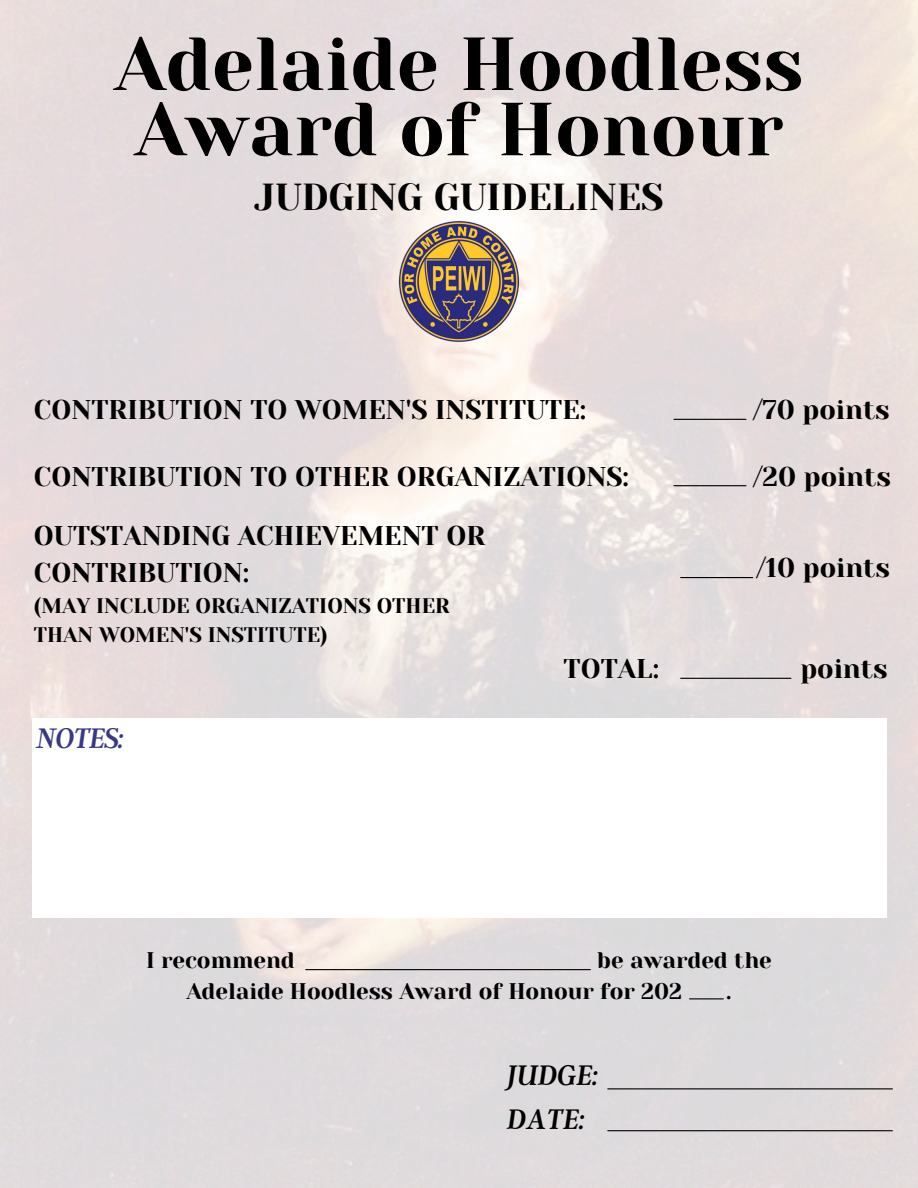
<style>
.page{position:relative;width:918px;height:1188px;background:#fff}
.page>*{position:absolute;margin:0;border:0;box-sizing:border-box;transform-origin:0 0}
.t1{font:75px/65.2px "Yeseva One";color:#000}
.t2{font:37.5px "Yeseva One";color:#000}
.t3{font:italic 31.5px/43.8px "Argent CF";color:#000}
.t4{font:italic 31.5px "Argent CF";letter-spacing:-.03em;color:#28297d}
.t5{font:27px/37.2px "Yeseva One";color:#000}
.t6{font:22.5px/31.5px "Yeseva One";color:#000}
.t7{font:21px/29.2px "Yeseva One";color:#000}
</style>
<div class="page">
<img style="left:0;top:0;width:918px;height:1188px">
<img style="left:384px;top:207px;width:150px;height:149px">
<hr style="left:608px;top:1130px;width:284px;height:1px;background:#000">
<hr style="left:608px;top:1088px;width:284px;height:1px;background:#000">
<hr style="left:306px;top:969px;width:284px;height:1px;background:#000">
<hr style="left:690px;top:998px;width:33px;height:1px;background:#000">
<hr style="left:681px;top:678px;width:110px;height:1px;background:#000">
<hr style="left:674px;top:419px;width:72px;height:1px;background:#000">
<hr style="left:674px;top:485px;width:72px;height:1px;background:#000">
<hr style="left:681px;top:577px;width:72px;height:1px;background:#000">
<div style="left:33px;top:718px;width:853px;height:200px;background:#fff"></div>
<h1 class="t1" style="left:114px;top:32px;width:691px">Adelaide Hoodless<br>Award of Honour</h1>
<h2 class="t2" style="left:254px;top:175px;width:411px">JUDGING GUIDELINES</h2>
<p class="t5" style="left:34px;top:392px;width:554px">CONTRIBUTION TO WOMEN'S INSTITUTE:</p>
<p class="t5" style="left:34px;top:458px;width:596px">CONTRIBUTION TO OTHER ORGANIZATIONS:</p>
<p class="t5" style="left:34px;top:518px;width:453px">OUTSTANDING ACHIEVEMENT OR<br>CONTRIBUTION:</p>
<p class="t7" style="left:34px;top:591px;width:417px">(MAY INCLUDE ORGANIZATIONS OTHER<br>THAN WOMEN'S INSTITUTE)</p>
<p class="t5" style="left:564px;top:651px;width:97px">TOTAL:</p>
<p class="t4" style="left:36px;top:717px;width:89px">NOTES:</p>
<p class="t5" style="left:753px;top:392px;width:138px">/70 points</p>
<p class="t5" style="left:753px;top:458px;width:139px">/20 points</p>
<p class="t5" style="left:757px;top:550px;width:135px">/10 points</p>
<p class="t5" style="left:800px;top:651px;width:89px">points</p>
<p class="t6" style="left:146px;top:945px;width:150px">I recommend</p>
<p class="t6" style="left:186px;top:945px;width:587px;text-indent:411px">be awarded the<br>Adelaide Hoodless Award of Honour for 202</p>
<p class="t6" style="left:726px;top:976px;width:7px">.</p>
<p class="t3" style="left:507px;top:1051px;width:92px">JUDGE:<br>DATE:</p>
</div>
